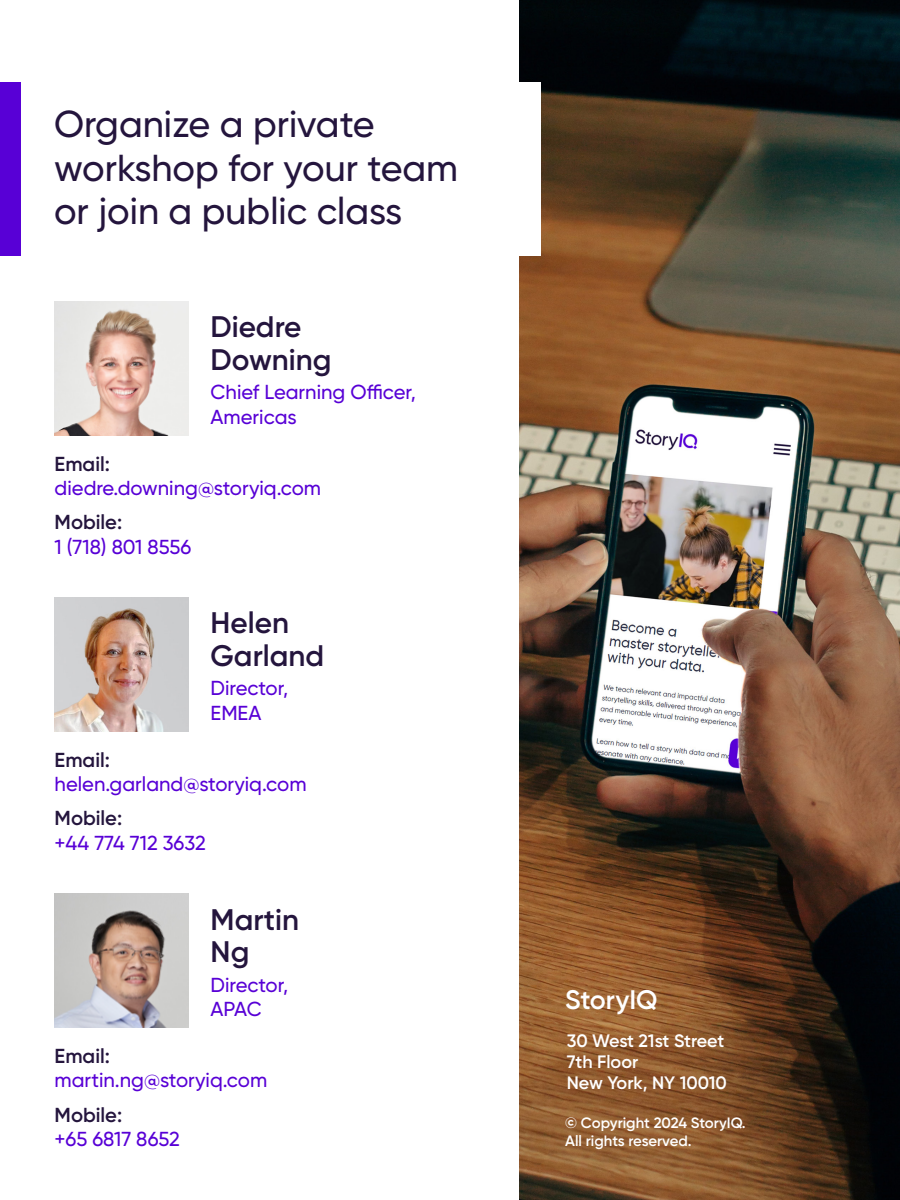
<style>
.page{position:relative;width:900px;height:1200px;background:#fff}
.page>*{position:absolute;margin:0;border:0;box-sizing:border-box;transform-origin:0 0}
.t1{font:500 37.5px/43.5px "Gilroy";color:#24153d}
.t2{font:600 29.7px "Gilroy";color:#24153d}
.t3{font:600 26.85px "Gilroy";color:#fff}
.t4{font:500 20.25px "Gilroy";color:#5800d6}
.t5{font:600 20.25px "Gilroy";color:#24153d}
.t6{font:600 18px "Gilroy";color:#fff}
.t7{font:600 15px/18px "Gilroy";color:#fff}
</style>
<div class="page">
<img style="left:519px;top:0;width:381px;height:1200px">
<img style="left:55px;top:301px;width:134px;height:135px">
<img style="left:55px;top:894px;width:134px;height:134px">
<img style="left:55px;top:598px;width:134px;height:134px">
<div style="left:0;top:82px;width:21px;height:174px;background:#5800d6"></div>
<div style="left:511px;top:82px;width:29px;height:174px;background:#fff"></div>
<p class="t1" style="left:54px;top:102px;width:406px">Organize a private workshop for your team or join a public class</p>
<p class="t2" style="left:211px;top:308px;width:92px">Diedre</p>
<p class="t2" style="left:211px;top:341px;width:122px">Downing</p>
<p class="t4" style="left:211px;top:380px;width:207px">Chief Learning Officer,</p>
<p class="t4" style="left:211px;top:404px;width:88px">Americas</p>
<p class="t5" style="left:55px;top:451px;width:57px">Email:</p>
<p class="t4" style="left:55px;top:475px;width:268px">diedre.downing@storyiq.com</p>
<p class="t5" style="left:55px;top:510px;width:69px">Mobile:</p>
<p class="t4" style="left:55px;top:534px;width:138px">1 (718) 801 8556</p>
<p class="t2" style="left:211px;top:605px;width:80px">Helen</p>
<p class="t2" style="left:211px;top:637px;width:115px">Garland</p>
<p class="t4" style="left:211px;top:676px;width:79px">Director,</p>
<p class="t4" style="left:211px;top:700px;width:53px">EMEA</p>
<p class="t5" style="left:55px;top:747px;width:57px">Email:</p>
<p class="t4" style="left:55px;top:771px;width:253px">helen.garland@storyiq.com</p>
<p class="t5" style="left:55px;top:806px;width:69px">Mobile:</p>
<p class="t4" style="left:55px;top:830px;width:153px">+44 774 712 3632</p>
<p class="t2" style="left:211px;top:901px;width:90px">Martin</p>
<p class="t2" style="left:211px;top:933px;width:40px">Ng</p>
<p class="t4" style="left:211px;top:972px;width:79px">Director,</p>
<p class="t4" style="left:211px;top:996px;width:53px">APAC</p>
<p class="t5" style="left:55px;top:1043px;width:57px">Email:</p>
<p class="t4" style="left:55px;top:1068px;width:214px">martin.ng@storyiq.com</p>
<p class="t5" style="left:55px;top:1102px;width:69px">Mobile:</p>
<p class="t4" style="left:55px;top:1126px;width:127px">+65 6817 8652</p>
<p class="t3" style="left:565px;top:983px;width:94px">StoryIQ</p>
<p class="t6" style="left:567px;top:1029px;width:159px">30 West 21st Street</p>
<p class="t6" style="left:567px;top:1050px;width:73px">7th Floor</p>
<p class="t6" style="left:567px;top:1071px;width:162px">New York, NY 10010</p>
<p class="t7" style="left:565px;top:1114px;width:182px">© Copyright 2024 StoryIQ.<br>All rights reserved.</p>
</div>
